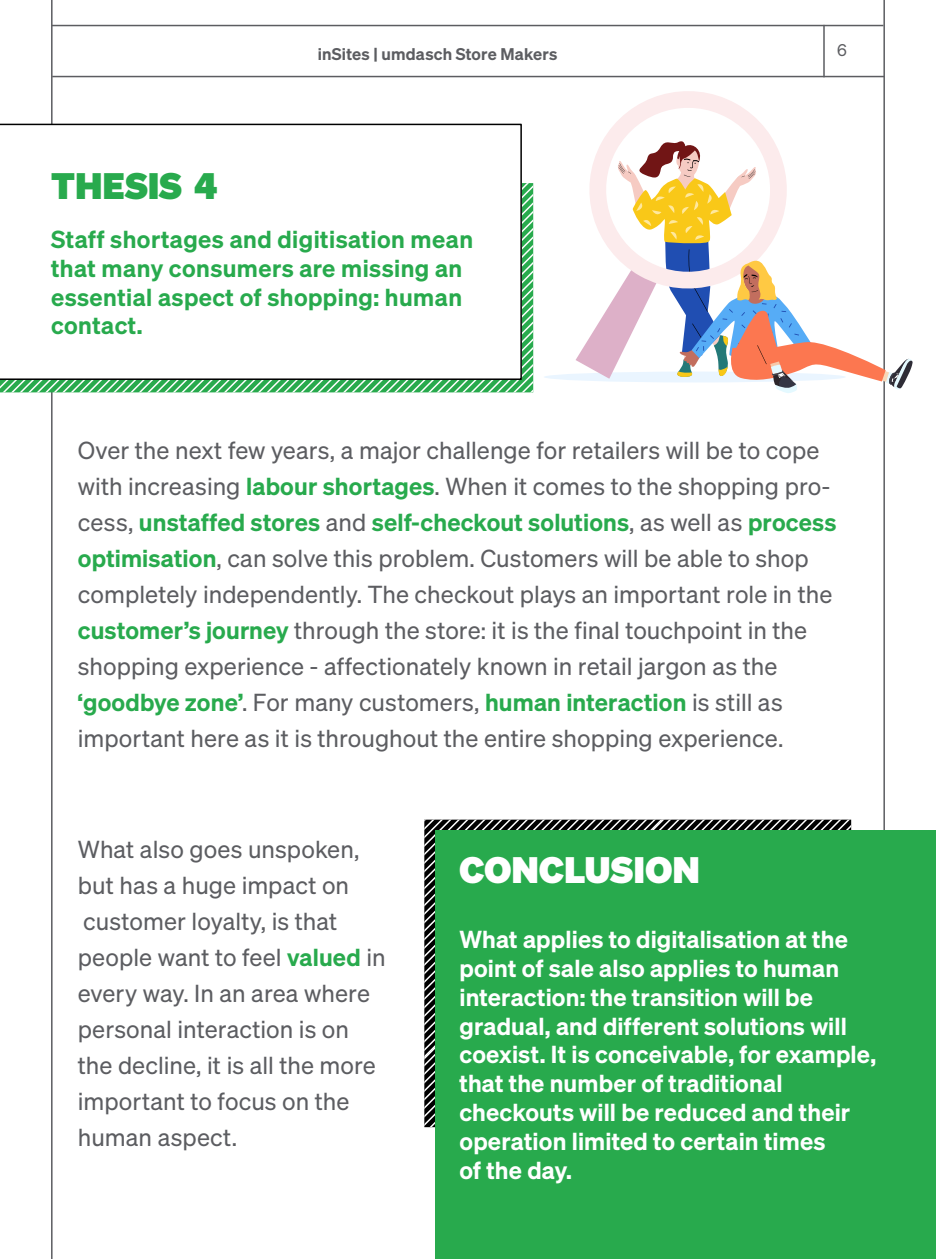
<style>
.page{position:relative;width:936px;height:1259px;background:#fff}
.page>*{position:absolute;margin:0;border:0;box-sizing:border-box;transform-origin:0 0}
.t1{font:36px "Sohne Extrafett";letter-spacing:.015em;color:#fff}
.t2{font:36px "Sohne Extrafett";letter-spacing:.01em;color:#28aa4d}
.t3{font:24px/36px "Sohne Buch";letter-spacing:.005em;color:#5c5d61}
.t4{font:600 24px/28.8px "Sohne";letter-spacing:.005em;color:#fff}
.t5{font:600 24px/28.8px "Sohne";letter-spacing:.02em;color:#28aa4d}
.t6{font:600 16.5px "Sohne";letter-spacing:.015em;color:#5c5d61}
.t7{font:16.5px "Sohne Buch";color:#5c5d61}
.s1{font-family:"Sohne";font-weight:600;color:#28aa4d}
.s2{font-family:"Sohne Buch";font-weight:400;color:#5c5d61}
</style>
<div class="page">
<hr style="left:52px;top:25px;width:831px;height:1px;background:#5c5d61">
<hr style="left:52px;top:76px;width:832px;height:1px;background:#5c5d61">
<hr style="left:823px;top:25px;width:1px;height:52px;background:#5c5d61">
<hr style="left:51px;top:0;width:2px;height:1259px;background:#5c5d61">
<hr style="left:883px;top:0;width:1px;height:1259px;background:#5c5d61">
<svg style="left:0;top:183px;width:533px;height:209px"></svg>
<svg style="left:0;top:124px;width:522px;height:256px"></svg>
<svg style="left:424px;top:819px;width:427px;height:308px"></svg>
<div style="left:435px;top:830px;width:500px;height:429px;background:#28aa4d"></div>
<svg style="left:543px;top:371px;width:302px;height:11px"></svg>
<svg style="left:604px;top:91px;width:168px;height:47px"></svg>
<svg style="left:575px;top:138px;width:338px;height:255px"></svg>
<p class="t6" style="left:318px;top:43px;width:241px">inSites | umdasch Store Makers</p>
<p class="t7" style="left:837px;top:41px;width:11px">6</p>
<h1 class="t2" style="left:51px;top:163px;width:168px">THESIS 4</h1>
<p class="t5" style="left:51px;top:224px;width:423px">Staff shortages and digitisation mean that many consumers are missing an essential aspect of shopping: human contact.</p>
<p class="t3" style="left:78px;top:432px;width:754px">Over the next few years, a major challenge for retailers will be to cope with increasing <span class="s1">labour shortages</span>. When it comes to the shopping pro-</p>
<p class="t5" style="left:78px;top:507px;width:760px"><span class="s2">cess,</span> unstaffed stores <span class="s2">and</span> self-checkout solutions<span class="s2">, as well as</span> process</p>
<p class="t3" style="left:78px;top:540px;width:755px"><span class="s1">optimisation</span>, can solve this problem. Customers will be able to shop completely independently. The checkout plays an important role in the <span class="s1">customer’s journey</span> through the store: it is the final touchpoint in the shopping experience - affectionately known in retail jargon as the</p>
<p class="t5" style="left:78px;top:687px;width:706px">‘goodbye zone’<span class="s2">. For many customers,</span> human interaction <span class="s2">is still as</span></p>
<p class="t3" style="left:78px;top:720px;width:707px">important here as it is throughout the entire shopping experience.</p>
<p class="t3" style="left:78px;top:831px;width:309px">What also goes unspoken, but has a huge impact on customer loyalty, is that people want to feel <span class="s1">valued</span> in every way. In an area where personal interaction is on the decline, it is all the more important to focus on the human aspect.</p>
<h1 class="t1" style="left:459px;top:846px;width:242px">CONCLUSION</h1>
<p class="t4" style="left:459px;top:924px;width:418px">What applies to digitalisation at the point of sale also applies to human interaction: the transition will be gradual, and different solutions will coexist. It is conceivable, for example, that the number of traditional checkouts will be reduced and their operation limited to certain times<br>of the day.</p>
</div>
